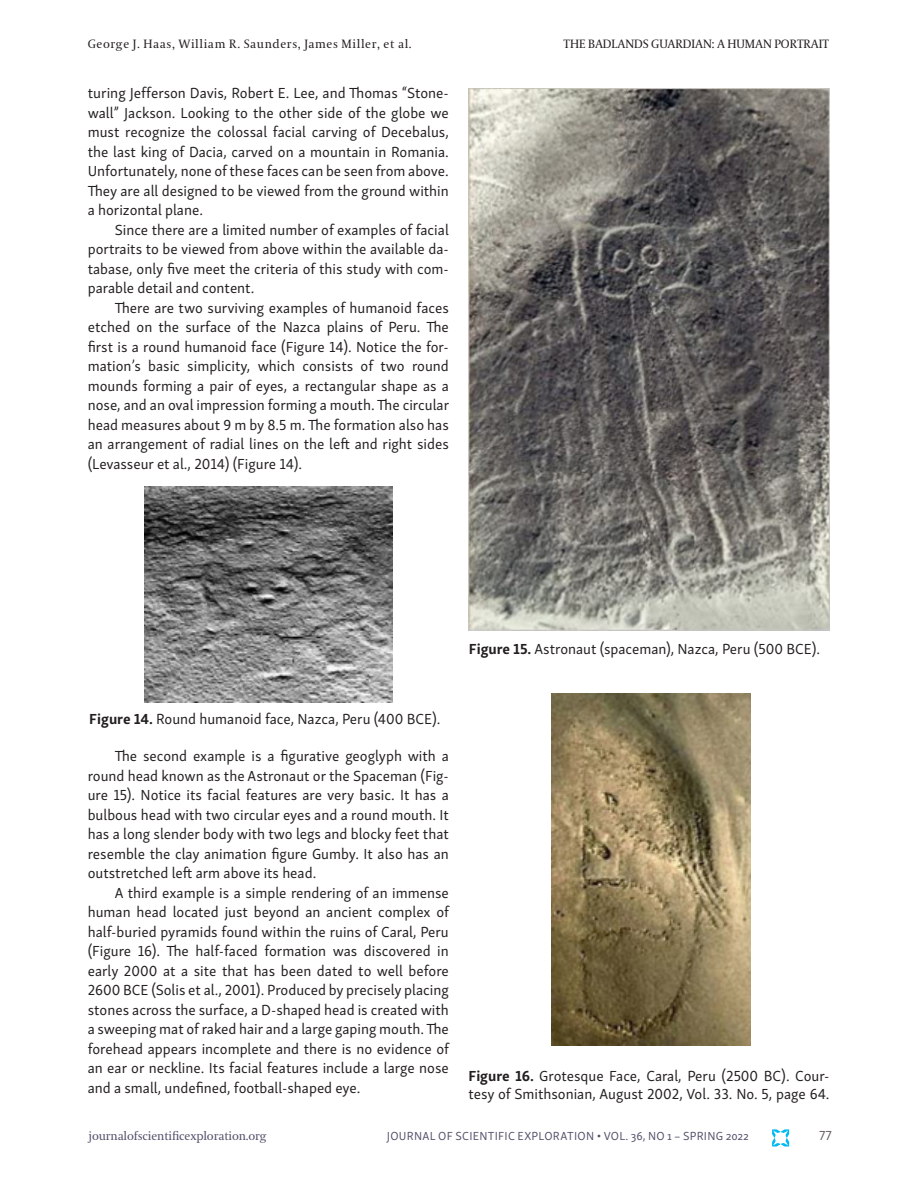
<style>
.page{position:relative;width:918px;height:1188px;background:#fff}
.page>*{position:absolute;margin:0;border:0;box-sizing:border-box;transform-origin:0 0}
.t1{font:15px/19.5px "Skolar Sans PE";color:#231f20;text-align:justify}
.t2{font:13.5px "Skolar Sans PE";color:#66605e}
.t3{font:12px "Skolar Sans PE";letter-spacing:.025em;color:#53506a}
.t4{font:12px "Coranto 2";letter-spacing:.05em;color:#231f20}
.t5{font:12px "Coranto 2";letter-spacing:-.01em;color:#53506a}
.t6{font:12px "Coranto 2";color:#231f20}
.s1{font-weight:700}
</style>
<div class="page">
<svg style="left:772px;top:1129px;width:17px;height:18px"></svg>
<img style="left:145px;top:487px;width:247px;height:216px">
<img style="left:468px;top:89px;width:362px;height:541px">
<img style="left:551px;top:694px;width:200px;height:351px">
<p class="t4" style="left:88px;top:37px;width:325px">George J. Haas, William R. Saunders, James Miller, et al.</p>
<p class="t6" style="left:564px;top:37px;width:267px">THE BADLANDS GUARDIAN: A HUMAN PORTRAIT</p>
<p class="t1" style="left:88px;top:82px;width:363px">turing Jefferson Davis, Robert E. Lee, and Thomas “Stone&shy;wall” Jackson. Looking to the other side of the globe we must recognize the colossal facial carving of Decebalus, the last king of Dacia, carved on a mountain in Romania.<br>Unfortunately, none of these faces can be seen from above.<br>They are all designed to be viewed from the ground within a horizontal plane.</p>
<p class="t1" style="left:88px;top:219px;width:363px;text-indent:27px">Since there are a limited number of examples of facial portraits to be viewed from above within the available da&shy;tabase, only five meet the criteria of this study with com&shy;parable detail and content.</p>
<p class="t1" style="left:88px;top:297px;width:363px;text-indent:27px">There are two surviving examples of humanoid faces etched on the surface of the Nazca plains of Peru. The first is a round humanoid face (Figure 14). Notice the for&shy;mation’s basic simplicity, which consists of two round mounds forming a pair of eyes, a rectangular shape as a nose, and an oval impression forming a mouth. The circular head measures about 9 m by 8.5 m. The formation also has an arrangement of radial lines on the left and right sides (Levasseur et al., 2014) (Figure 14).</p>
<p class="t1" style="left:469px;top:638px;width:353px"><span class="s1">Figure 15.</span> Astronaut (spaceman), Nazca, Peru (500 BCE).</p>
<p class="t1" style="left:89px;top:708px;width:353px"><span class="s1">Figure 14.</span> Round humanoid face, Nazca, Peru (400 BCE).</p>
<p class="t1" style="left:88px;top:745px;width:363px;text-indent:27px">The second example is a figurative geoglyph with a round head known as the Astronaut or the Spaceman (Fig&shy;ure 15). Notice its facial features are very basic. It has a bulbous head with two circular eyes and a round mouth. It has a long slender body with two legs and blocky feet that resemble the clay animation figure Gumby. It also has an outstretched left arm above its head.</p>
<p class="t1" style="left:88px;top:882px;width:363px;text-indent:27px">A third example is a simple rendering of an immense human head located just beyond an ancient complex of half-buried pyramids found within the ruins of Caral, Peru (Figure 16). The half-faced formation was discovered in early 2000 at a site that has been dated to well before 2600 BCE (Solis et al., 2001). Produced by precisely placing stones across the surface, a D-shaped head is created with a sweeping mat of raked hair and a large gaping mouth. The forehead appears incomplete and there is no evidence of an ear or neckline. Its facial features include a large nose and a small, undefined, football-shaped eye.</p>
<p class="t1" style="left:468px;top:1065px;width:363px;line-height:18px"><span class="s1">Figure 16.</span> Grotesque Face, Caral, Peru (2500 BC). Cour&shy;tesy of Smithsonian, August 2002, Vol. 33. No. 5, page 64.</p>
<p class="t5" style="left:89px;top:1129px;width:180px">journalofscientificexploration.org</p>
<p class="t3" style="left:387px;top:1127px;width:364px">JOURNAL OF SCIENTIFIC EXPLORATION • VOL. 36, NO 1 – SPRING 2022</p>
<p class="t2" style="left:819px;top:1126px;width:14px">77</p>
</div>
